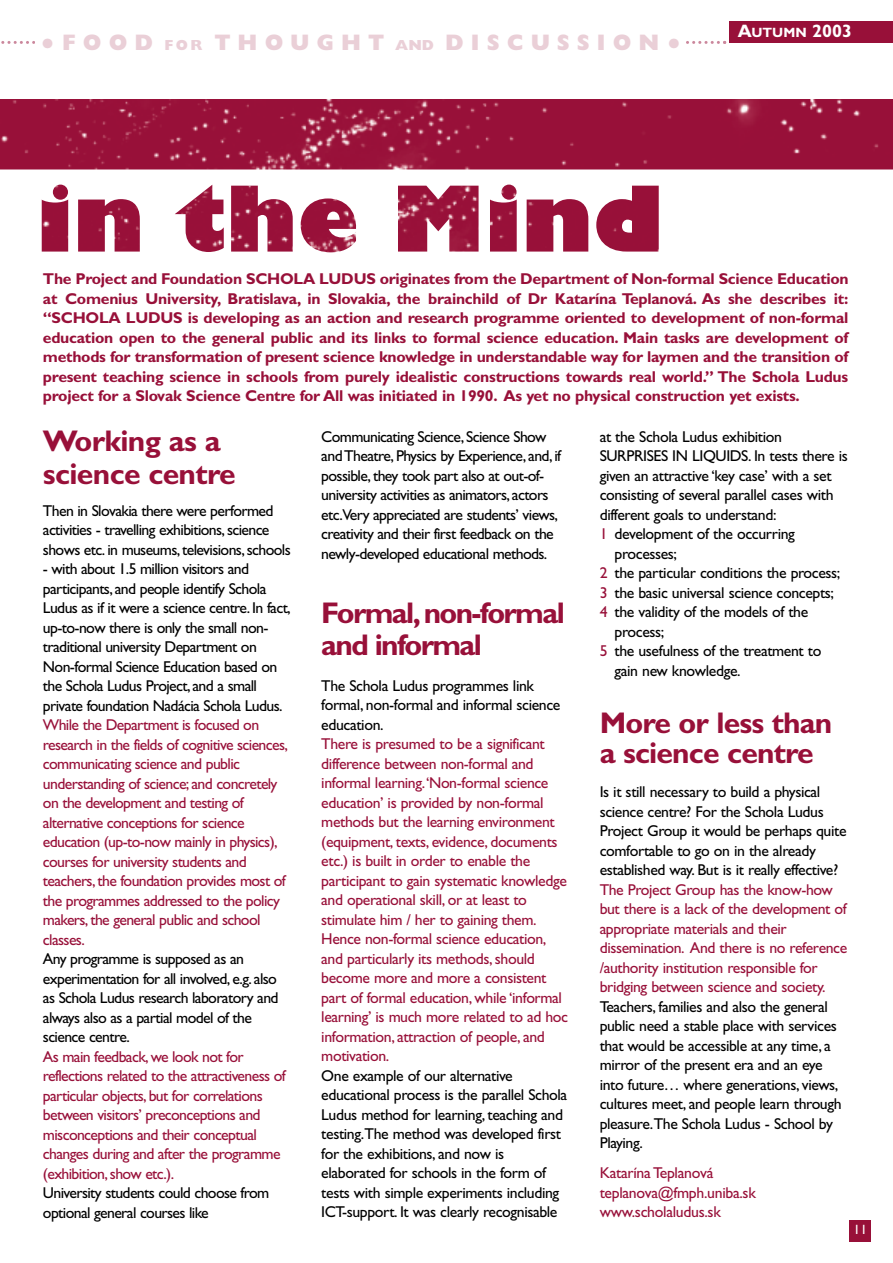
<style>
.page{position:relative;width:893px;height:1263px;background:#fff}
.page>*{position:absolute;margin:0;border:0;box-sizing:border-box;transform-origin:0 0}
.t1{font:700 30px/33px "Gill Sans";letter-spacing:-.03em;color:#981039}
.t2{font:700 30px/31.5px "Gill Sans";letter-spacing:-.055em;color:#981039}
.t3{font:800 22.5px "Gill Sans";letter-spacing:.315em;color:#eacfd7}
.t4{font:700 18px "Gill Sans";color:#fff}
.t5{font:15.75px/19.5px "Gill Sans";letter-spacing:-.025em;color:#000}
.t6{font:15.75px/19.5px "Gill Sans";letter-spacing:-.025em;color:#981039}
.t7{font:700 15.75px/19.5px "Gill Sans";letter-spacing:-.015em;color:#981039;text-align:justify}
.t8{font:13.5px "Gill Sans";color:#fff}
.s1{font-size:30px}
.s2{font-size:14.7px}
.s3{font-size:13.5px}
.s4{color:#981039}
</style>
<div class="page">
<div style="left:849px;top:1220px;width:22px;height:22px;background:#981039"></div>
<div style="left:728px;top:21px;width:164px;height:22px;background:#981039"></div>
<img style="left:0;top:99px;width:892px;height:70px">
<svg style="left:1px;top:41px;width:725px;height:3px"></svg>
<div style="left:36px;top:25px;width:650px;height:36px;background:#fff"></div>
<img style="left:41px;top:185px;width:617px;height:67px">
<h2 class="t3" style="left:40px;top:29px;width:643px"><span class="s1">•</span>FOOD <span class="s2">FOR</span> THOUGHT <span class="s2">AND</span> DISCUSSION<span class="s1">•</span></h2>
<p class="t4" style="left:737px;top:21px;width:116px">A<span class="s3">UTUMN</span> 2003</p>
<p class="t7" style="left:43px;top:269px;width:807px">The Project and Foundation SCHOLA LUDUS originates from the Department of Non-formal Science Education at Comenius University, Bratislava, in Slovakia, the brainchild of Dr Katarína Teplanová. As she describes it: “SCHOLA LUDUS is developing as an action and research programme oriented to development of non-formal education open to the general public and its links to formal science education. Main tasks are development of methods for transformation of present science knowledge in understandable way for laymen and the transition of present teaching science in schools from purely idealistic constructions towards real world.” The Schola Ludus project for a Slovak Science Centre for All was initiated in 1990. As yet no physical construction yet exists.</p>
<h1 class="t1" style="left:43px;top:425px;width:194px">Working as a science centre</h1>
<p class="t5" style="left:43px;top:501px;width:249px">Then in Slovakia there were performed activities - travelling exhibitions, science shows etc. in museums, televisions, schools</p>
<p class="t5" style="left:43px;top:559px;width:249px">- with about 1.5 million visitors and participants, and people identify Schola Ludus as if it were a science centre. In fact, up-to-now there is only the small non&shy;traditional university Department on Non-formal Science Education based on the Schola Ludus Project, and a small private foundation Nadácia Schola Ludus.</p>
<p class="t6" style="left:43px;top:715px;width:246px">While the Department is focused on research in the fields of cognitive sciences, communicating science and public understanding of science; and concretely on the development and testing of alternative conceptions for science education (up-to-now mainly in physics), courses for university students and teachers, the foundation provides most of the programmes addressed to the policy makers, the general public and school classes.</p>
<p class="t5" style="left:43px;top:949px;width:237px">Any programme is supposed as an experimentation for all involved, e.g. also as Schola Ludus research laboratory and always also as a partial model of the science centre.</p>
<p class="t6" style="left:43px;top:1047px;width:244px">As main feedback, we look not for reflections related to the attractiveness of particular objects, but for correlations between visitors’ preconceptions and misconceptions and their conceptual changes during and after the programme (exhibition, show etc.).</p>
<p class="t5" style="left:43px;top:1183px;width:228px">University students could choose from optional general courses like</p>
<p class="t5" style="left:321px;top:427px;width:241px">Communicating Science, Science Show andTheatre, Physics by Experience, and, if possible, they took part also at out-of&shy;university activities as animators, actors etc.Very appreciated are students’ views, creativity and their first feedback on the newly-developed educational methods.</p>
<h1 class="t2" style="left:321px;top:597px;width:245px">Formal,non-formal and informal</h1>
<p class="t5" style="left:321px;top:676px;width:240px">The Schola Ludus programmes link formal, non-formal and informal science education.</p>
<p class="t6" style="left:321px;top:734px;width:248px">There is presumed to be a significant difference between non-formal and informal learning.‘Non-formal science education’ is provided by non-formal methods but the learning environment (equipment, texts, evidence, documents etc.) is built in order to enable the participant to gain systematic knowledge and operational skill, or at least to stimulate him / her to gaining them.<br>Hence non-formal science education, and particularly its methods, should become more and more a consistent part of formal education, while ‘informal learning’ is much more related to ad hoc information, attraction of people, and motivation.</p>
<p class="t5" style="left:321px;top:1066px;width:247px">One example of our alternative educational process is the parallel Schola Ludus method for learning, teaching and testing.The method was developed first for the exhibitions, and now is elaborated for schools in the form of tests with simple experiments including ICT-support. It was clearly recognisable</p>
<p class="t5" style="left:599px;top:427px;width:184px">at the Schola Ludus exhibition</p>
<p class="t5" style="left:599px;top:446px;width:249px">SURPRISES IN LIQUIDS. In tests there is</p>
<p class="t5" style="left:599px;top:466px;width:233px">given an attractive ‘key case’ with a set</p>
<p class="t5" style="left:599px;top:485px;width:235px">consisting of several parallel cases with</p>
<p class="t5" style="left:599px;top:505px;width:178px">different goals to understand:</p>
<p class="t5" style="left:599px;top:524px;width:197px"><span class="s4">1</span> development of the occurring</p>
<p class="t5" style="left:614px;top:544px;width:64px">processes;</p>
<p class="t5" style="left:599px;top:563px;width:242px"><span class="s4">2</span> the particular conditions the process;</p>
<p class="t5" style="left:599px;top:583px;width:236px"><span class="s4">3</span> the basic universal science concepts;</p>
<p class="t5" style="left:599px;top:602px;width:210px"><span class="s4">4</span> the validity of the models of the</p>
<p class="t5" style="left:614px;top:622px;width:51px">process;</p>
<p class="t5" style="left:599px;top:641px;width:223px"><span class="s4">5</span> the usefulness of the treatment to</p>
<p class="t5" style="left:614px;top:661px;width:128px">gain new knowledge.</p>
<h1 class="t1" style="left:599px;top:707px;width:234px;line-height:30px">More or less than a science centre</h1>
<p class="t5" style="left:599px;top:782px;width:248px">Is it still necessary to build a physical science centre? For the Schola Ludus Project Group it would be perhaps quite comfortable to go on in the already established way. But is it really effective?</p>
<p class="t6" style="left:599px;top:880px;width:249px">The Project Group has the know-how but there is a lack of the development of appropriate materials and their dissemination. And there is no reference /authority institution responsible for bridging between science and society.</p>
<p class="t5" style="left:599px;top:997px;width:243px">Teachers, families and also the general public need a stable place with services that would be accessible at any time, a mirror of the present era and an eye into future… where generations, views, cultures meet, and people learn through pleasure.The Schola Ludus - School by Playing.</p>
<p class="t6" style="left:599px;top:1163px;width:158px">Katarína Teplanová teplanova@fmph.uniba.sk www.scholaludus.sk</p>
<p class="t8" style="left:853px;top:1222px;width:15px">11</p>
</div>
